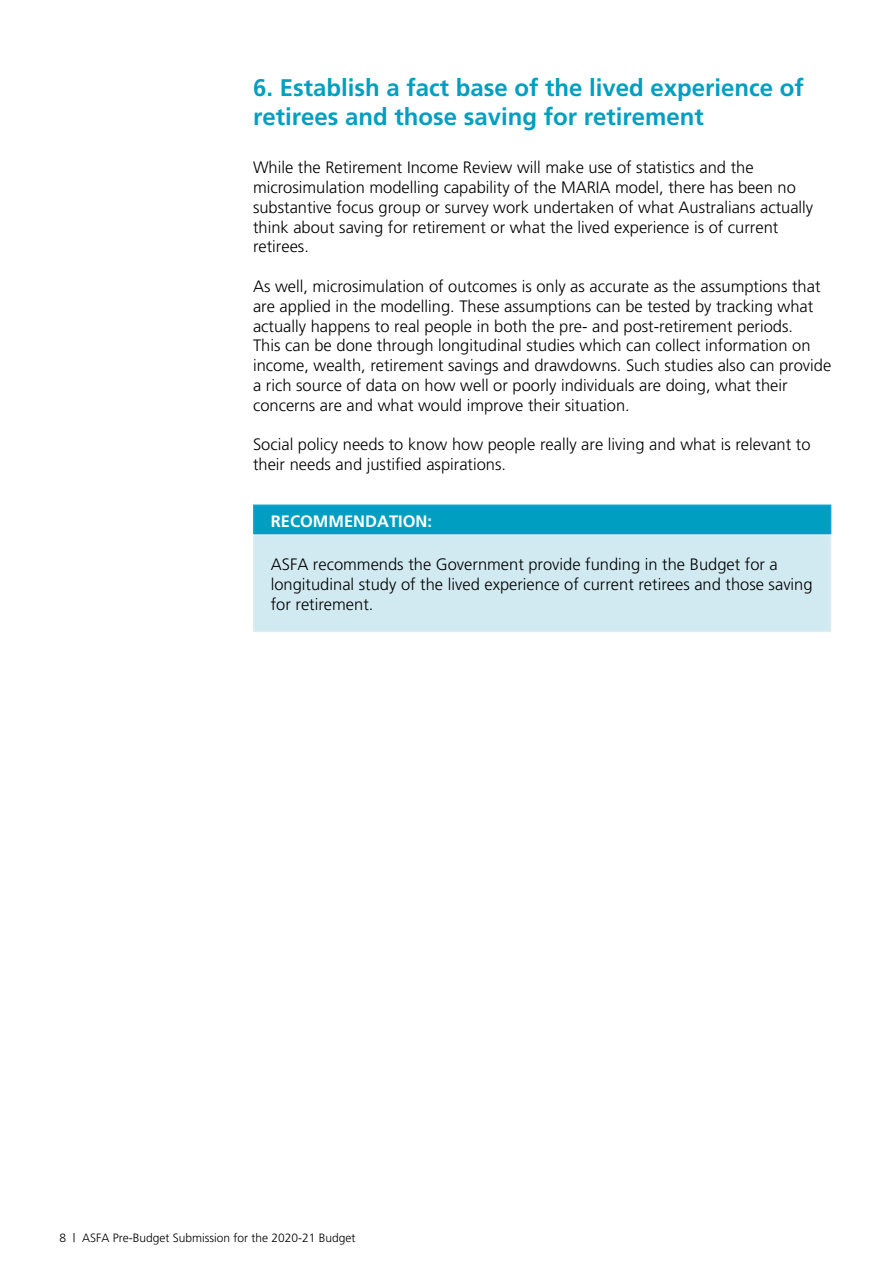
<style>
.page{position:relative;width:893px;height:1263px;background:#fff}
.page>*{position:absolute;margin:0;border:0;box-sizing:border-box;transform-origin:0 0}
.t1{font:700 24px/28.8px "Frutiger";color:#009fc2}
.t2{font:300 16.5px/19.8px "Frutiger";color:#000}
.t3{font:700 16.5px "Frutiger";color:#fff}
.t4{font:300 12px "Frutiger";color:#000}
</style>
<div class="page">
<div style="left:254px;top:505px;width:577px;height:30px;background:#009fc2"></div>
<div style="left:254px;top:535px;width:577px;height:96px;background:#d1eaf1"></div>
<hr style="left:253px;top:504px;width:578px;height:2px;background:#16a0db">
<hr style="left:253px;top:506px;width:2px;height:28px;background:#16a0db">
<svg style="left:830px;top:506px;width:1px;height:28px"></svg>
<hr style="left:253px;top:534px;width:578px;height:2px;background:#ddedf2">
<hr style="left:253px;top:536px;width:2px;height:95px;background:#ddedf2">
<hr style="left:830px;top:536px;width:1px;height:95px;background:#ddedf2">
<hr style="left:253px;top:631px;width:578px;height:1px;background:#ddedf2">
<h1 class="t1" style="left:253px;top:73px;width:552px">6. Establish a fact base of the lived experience of retirees and those saving for retirement</h1>
<p class="t2" style="left:253px;top:158px;width:562px">While the Retirement Income Review will make use of statistics and the microsimulation modelling capability of the MARIA model, there has been no substantive focus group or survey work undertaken of what Australians actually think about saving for retirement or what the lived experience is of current retirees.</p>
<p class="t2" style="left:253px;top:276px;width:580px">As well, microsimulation of outcomes is only as accurate as the assumptions that are applied in the modelling. These assumptions can be tested by tracking what actually happens to real people in both the pre- and post-retirement periods.<br>This can be done through longitudinal studies which can collect information on income, wealth, retirement savings and drawdowns. Such studies also can provide a rich source of data on how well or poorly individuals are doing, what their concerns are and what would improve their situation.</p>
<p class="t2" style="left:253px;top:435px;width:559px">Social policy needs to know how people really are living and what is relevant to their needs and justified aspirations.</p>
<p class="t3" style="left:271px;top:511px;width:163px">RECOMMENDATION:</p>
<p class="t2" style="left:271px;top:554px;width:543px">ASFA recommends the Government provide funding in the Budget for a longitudinal study of the lived experience of current retirees and those saving for retirement.</p>
<p class="t4" style="left:60px;top:1231px;width:298px">8 | ASFA Pre-Budget Submission for the 2020-21 Budget</p>
</div>
